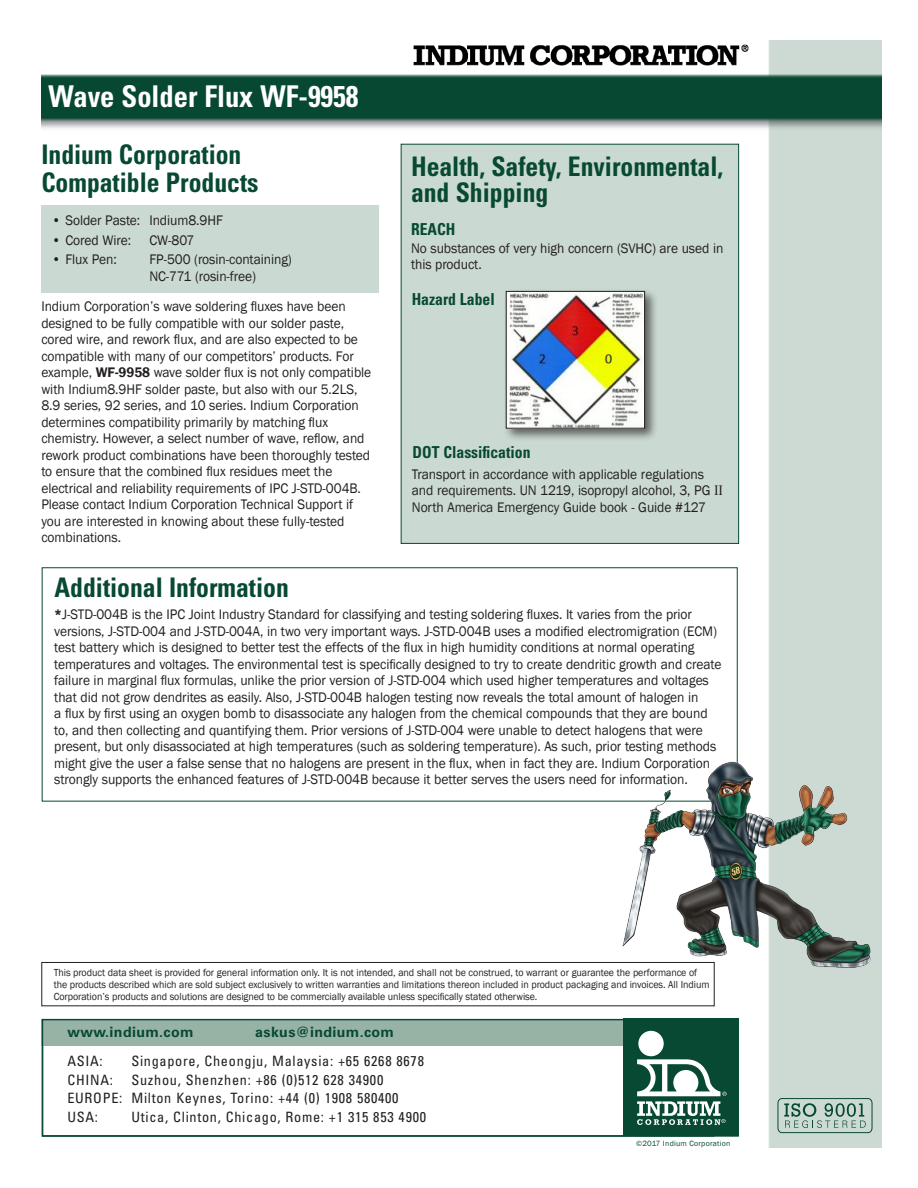
<style>
.page{position:relative;width:918px;height:1188px;background:#fff}
.page>*{position:absolute;margin:0;border:0;box-sizing:border-box;transform-origin:0 0}
.bulleted_list{font:700 condensed 30px "Univers LT Std";color:#fff;scale:.95 1}
.body{font:700 condensed 27px/28.5px "Univers LT Std";color:#074932;scale:.95 1}
.body-2{font:700 condensed 16.5px "Univers LT Std";color:#074932;scale:.95 1}
.bulleted_list-2{font:14.25px/16.5px "Franklin Gothic";letter-spacing:-.005em;color:#231f20;scale:.95 1}
.t1{font:condensed 14.25px "Univers LT Std";letter-spacing:.05em;color:#231f20}
.t2{font:700 14.25px "Univers LT Std";letter-spacing:.025em;color:#074932}
.t3{font:10.5px/12px "Franklin Gothic";letter-spacing:-.005em;color:#231f20;scale:.95 1}
.t4{font:7.8px "Franklin Gothic";letter-spacing:.03em;color:#074932}
.s1{font-weight:600}
.s2{font-family:"Times New Roman"}
</style>
<div class="page">
<img style="left:41px;top:40px;width:840px;height:1108px">
<div style="left:401px;top:144px;width:338px;height:400px;background:#cad9d2;border:1px solid #074932"></div>
<img style="left:407px;top:40px;width:348px;height:29px">
<div style="left:42px;top:1019px;width:697px;height:118px;background:#fff"></div>
<div style="left:42px;top:1019px;width:697px;height:26px;background:#97b3a6"></div>
<div style="left:42px;top:1019px;width:672px;height:118px;border:1px solid #074932"></div>
<div style="left:624px;top:1018px;width:115px;height:118px;background:#074932"></div>
<div style="left:41px;top:962px;width:674px;height:44px;border:1px solid #231f20"></div>
<div style="left:41px;top:205px;width:337px;height:87px;background:#cad9d2"></div>
<div style="left:503px;top:288px;width:155px;height:154px;background:#231f20;opacity:.65"></div>
<img style="left:508px;top:293px;width:135px;height:133px">
<div style="left:506px;top:291px;width:139px;height:137px;border:1px solid #231f20"></div>
<img style="left:600px;top:753px;width:282px;height:230px">
<div style="left:638px;top:1031px;width:26px;height:25px;background:#fff;border-radius:50%"></div>
<svg style="left:637px;top:1059px;width:90px;height:66px"></svg>
<svg style="left:784px;top:1103px;width:82px;height:25px;background:#9eb7ad"></svg>
<div style="left:778px;top:1098px;width:94px;height:35px;border:1px solid #074932;border-radius:4px"></div>
<p class="bulleted_list" style="left:49px;top:78px;width:328px">Wave Solder Flux WF-9958</p>
<p class="body" style="left:41px;top:140px;width:230px">Indium Corporation<br>Compatible Products</p>
<p class="bulleted_list-2" style="left:52px;top:212px;width:182px">• Solder Paste: Indium8.9HF</p>
<p class="bulleted_list-2" style="left:52px;top:232px;width:85px">• Cored Wire:</p>
<p class="bulleted_list-2" style="left:149px;top:232px;width:49px">CW-807</p>
<p class="bulleted_list-2" style="left:52px;top:251px;width:70px">• Flux Pen:</p>
<p class="bulleted_list-2" style="left:149px;top:251px;width:152px">FP-500 (rosin-containing)<br>NC-771 (rosin-free)</p>
<p class="bulleted_list-2" style="left:41px;top:298px;width:349px">Indium Corporation’s wave soldering fluxes have been designed to be fully compatible with our solder paste, cored wire, and rework flux, and are also expected to be compatible with many of our competitors’ products. For example, <span class="s1">WF-9958</span> wave solder flux is not only compatible with Indium8.9HF solder paste, but also with our 5.2LS, 8.9 series, 92 series, and 10 series. Indium Corporation determines compatibility primarily by matching flux chemistry. However, a select number of wave, reflow, and rework product combinations have been thoroughly tested to ensure that the combined flux residues meet the electrical and reliability requirements of IPC J-STD-004B.<br>Please contact Indium Corporation Technical Support if you are interested in knowing about these fully-tested combinations.</p>
<p class="body" style="left:55px;top:573px;width:248px">Additional Information</p>
<p class="body" style="left:411px;top:154px;width:330px;line-height:25.5px">Health, Safety, Environmental, and Shipping</p>
<p class="body-2" style="left:411px;top:219px;width:48px">REACH</p>
<p class="bulleted_list-2" style="left:411px;top:240px;width:330px">No substances of very high concern (SVHC) are used in this product.</p>
<p class="body-2" style="left:412px;top:289px;width:89px">Hazard Label</p>
<p class="body-2" style="left:413px;top:442px;width:126px">DOT Classification</p>
<p class="bulleted_list-2" style="left:412px;top:466px;width:329px">Transport in accordance with applicable regulations and requirements. UN 1219, isopropyl alcohol, 3, PG <span class="s2">II<br></span>North America Emergency Guide book - Guide #127</p>
<p class="bulleted_list-2" style="left:54px;top:607px;width:704px"><span class="s1">*</span>J-STD-004B is the IPC Joint Industry Standard for classifying and testing soldering fluxes. It varies from the prior versions, J-STD-004 and J-STD-004A, in two very important ways. J-STD-004B uses a modified electromigration (ECM) test battery which is designed to better test the effects of the flux in high humidity conditions at normal operating temperatures and voltages. The environmental test is specifically designed to try to create dendritic growth and create failure in marginal flux formulas, unlike the prior version of J-STD-004 which used higher temperatures and voltages that did not grow dendrites as easily. Also, J-STD-004B halogen testing now reveals the total amount of halogen in<br>a flux by first using an oxygen bomb to disassociate any halogen from the chemical compounds that they are bound to, and then collecting and quantifying them. Prior versions of J-STD-004 were unable to detect halogens that were present, but only disassociated at high temperatures (such as soldering temperature). As such, prior testing methods might give the user a false sense that no halogens are present in the flux, when in fact they are. Indium Corporation strongly supports the enhanced features of J-STD-004B because it better serves the users need for information.</p>
<p class="t3" style="left:54px;top:966px;width:692px">This product data sheet is provided for general information only. It is not intended, and shall not be construed, to warrant or guarantee the performance of the products described which are sold subject exclusively to written warranties and limitations thereon included in product packaging and invoices. All Indium<br>Corporation’s products and solutions are designed to be commercially available unless specifically stated otherwise.</p>
<p class="t2" style="left:67px;top:1024px;width:128px">www.indium.com</p>
<p class="t2" style="left:255px;top:1024px;width:140px">askus@indium.com</p>
<p class="t1" style="left:67px;top:1052px;width:37px">ASIA:</p>
<p class="t1" style="left:131px;top:1052px;width:294px">Singapore, Cheongju, Malaysia: +65 6268 8678</p>
<p class="t1" style="left:67px;top:1071px;width:47px">CHINA:</p>
<p class="t1" style="left:131px;top:1071px;width:253px">Suzhou, Shenzhen: +86 (0)512 628 34900</p>
<p class="t1" style="left:67px;top:1089px;width:333px">EUROPE: Milton Keynes, Torino: +44 (0) 1908 580400</p>
<p class="t1" style="left:67px;top:1108px;width:32px">USA:</p>
<p class="t1" style="left:131px;top:1108px;width:296px">Utica, Clinton, Chicago, Rome: +1 315 853 4900</p>
<p class="t4" style="left:636px;top:1138px;width:96px">©2017 Indium Corporation</p>
</div>
